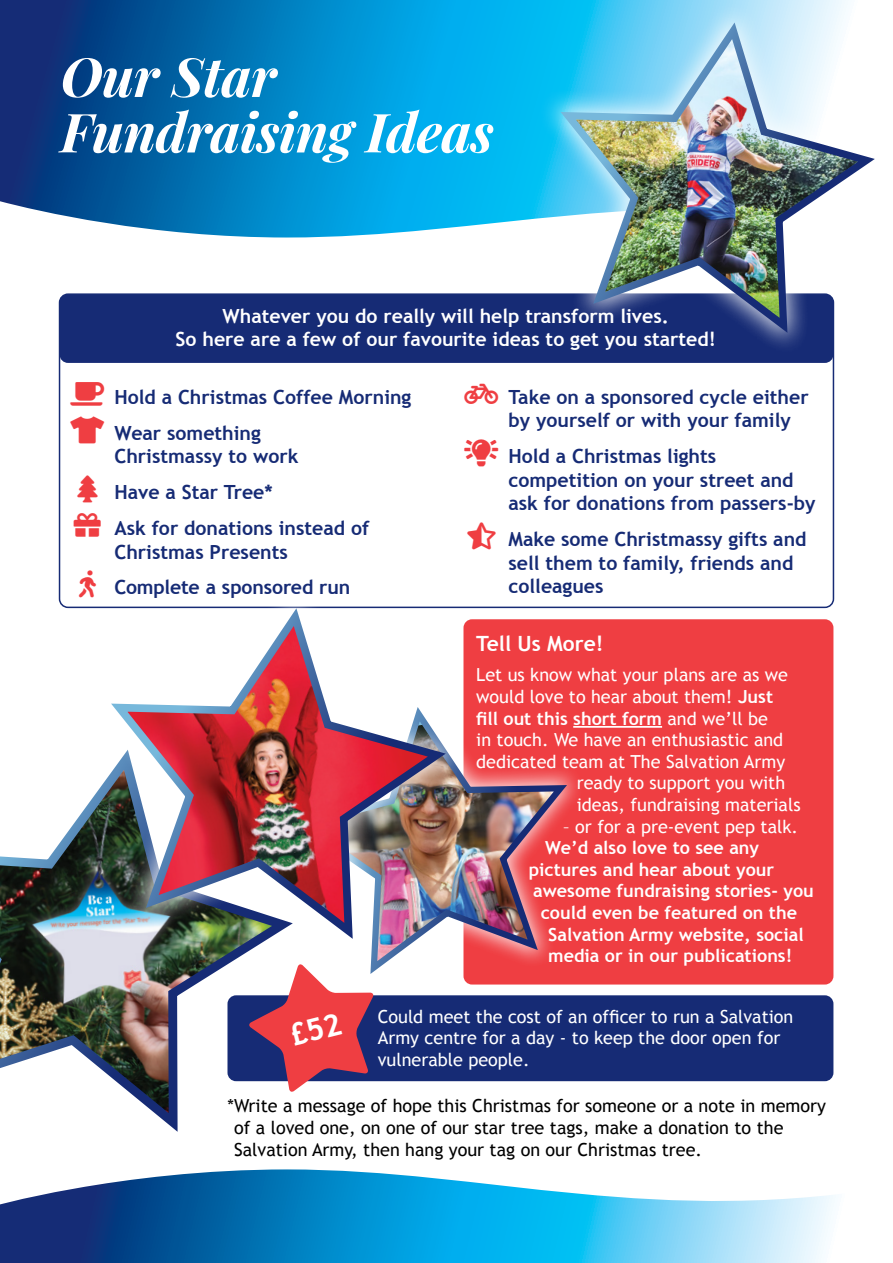
<style>
.page{position:relative;width:893px;height:1263px;background:#fff}
.page>*{position:absolute;margin:0;border:0;box-sizing:border-box;transform-origin:0 0}
.t1{font:italic 700 54px/55.5px "Playfair Display";letter-spacing:-.01em;color:#fff}
.Headings{font:700 21px "Trebuchet MS";color:#fff}
.t2{font:700 19.5px/23.4px "Trebuchet MS";color:#162b75}
.t3{font:700 19.5px/23.4px "Trebuchet MS";color:#fff;text-align:center}
.t4{font:18px/21.6px "Trebuchet MS";color:#fff}
.t5{font:700 18px "Trebuchet MS";color:#fff}
.t6{font:18px/21.6px "Trebuchet MS";color:#000}
.s1{color:#ef3e42}
.s2{font-weight:700}
.s3{font-weight:400}
</style>
<div class="page">
<svg style="left:0;top:1171px;width:836px;height:92px"></svg>
<svg style="left:0;top:0;width:507px;height:237px;background:#0b7fbe"></svg>
<svg style="left:0;top:1169px;width:351px;height:9px"></svg>
<img style="left:0;top:851px;width:249px;height:281px">
<div style="left:227px;top:995px;width:606px;height:86px;background:#162b75;border-radius:9px"></div>
<div style="left:463px;top:619px;width:370px;height:365px;background:#ef3e42;border-radius:9px"></div>
<hr style="left:573px;top:726px;width:89px;height:2px;background:#fff">
<div style="left:60px;top:294px;width:773px;height:69px;background:#162b75;border-radius:9px"></div>
<img style="left:463px;top:726px;width:111px;height:254px">
<svg style="left:507px;top:0;width:342px;height:368px"></svg>
<img style="left:553px;top:21px;width:322px;height:319px">
<img style="left:54px;top:555px;width:437px;height:421px">
<img style="left:103px;top:606px;width:352px;height:341px">
<svg style="left:79px;top:570px;width:17px;height:27px"></svg>
<svg style="left:249px;top:963px;width:125px;height:129px"></svg>
<p class="t1" style="left:61px;top:44px;width:435px">Our Star<br>Fundraising Ideas</p>
<p class="t3" style="left:176px;top:304px;width:542px">Whatever you do really will help transform lives.<br>So here are a few of our favourite ideas to get you started!</p>
<p class="t2" style="left:508px;top:385px;width:302px">Take on a sponsored cycle either by yourself or with your family</p>
<p class="t2" style="left:508px;top:444px;width:309px;text-indent:-44px"><span class="s1">●▼◆●□■</span> Hold a Christmas lights competition on your street and ask for donations from passers-by</p>
<p class="t2" style="left:508px;top:527px;width:299px;text-indent:-41px"><span class="s1">▲▼●●▼</span> Make some Christmassy gifts and sell them to family, friends and colleagues</p>
<p class="t2" style="left:71px;top:385px;width:342px"><span class="s1">□</span> Hold a Christmas Coffee Morning</p>
<p class="t2" style="left:114px;top:421px;width:185px;text-indent:-44px"><span class="s1">★</span> Wear something<br>Christmassy to work</p>
<p class="t2" style="left:114px;top:481px;width:160px">Have a Star Tree*</p>
<p class="t2" style="left:114px;top:517px;width:256px">Ask for donations instead of<br>Christmas Presents</p>
<p class="t2" style="left:79px;top:575px;width:273px"><span class="s1">●■</span> Complete a sponsored run</p>
<p class="Headings" style="left:476px;top:631px;width:129px">Tell Us More!</p>
<p class="t4" style="left:476px;top:664px;width:313px">Let us know what your plans are as we</p>
<p class="t4" style="left:476px;top:686px;width:298px">would love to hear about them! <span class="s2">Just</span></p>
<p class="t5" style="left:476px;top:707px;width:293px">fill out this short form <span class="s3">and we’ll be</span></p>
<p class="t4" style="left:476px;top:729px;width:309px">in touch. We have an enthusiastic and</p>
<p class="t4" style="left:476px;top:751px;width:311px">dedicated team at The Salvation Army</p>
<p class="t4" style="left:577px;top:772px;width:210px">ready to support you with</p>
<p class="t4" style="left:577px;top:794px;width:225px">ideas, fundraising materials</p>
<p class="t4" style="left:563px;top:816px;width:236px">– or for a pre-event pep talk.</p>
<p class="t5" style="left:545px;top:836px;width:215px">We’d also love to see any</p>
<p class="t5" style="left:529px;top:858px;width:247px">pictures and hear about your</p>
<p class="t5" style="left:533px;top:880px;width:282px">awesome fundraising stories- you</p>
<p class="t5" style="left:541px;top:901px;width:258px">could even be featured on the</p>
<p class="t5" style="left:548px;top:923px;width:257px">Salvation Army website, social</p>
<p class="t5" style="left:548px;top:944px;width:246px">media or in our publications!</p>
<p class="t4" style="left:378px;top:1006px;width:417px">Could meet the cost of an officer to run a Salvation<br>Army centre for a day - to keep the door open for vulnerable people.</p>
<p class="t6" style="left:234px;top:1095px;width:593px;text-indent:-7px">*Write a message of hope this Christmas for someone or a note in memory of a loved one, on one of our star tree tags, make a donation to the<br>Salvation Army, then hang your tag on our Christmas tree.</p>
</div>
